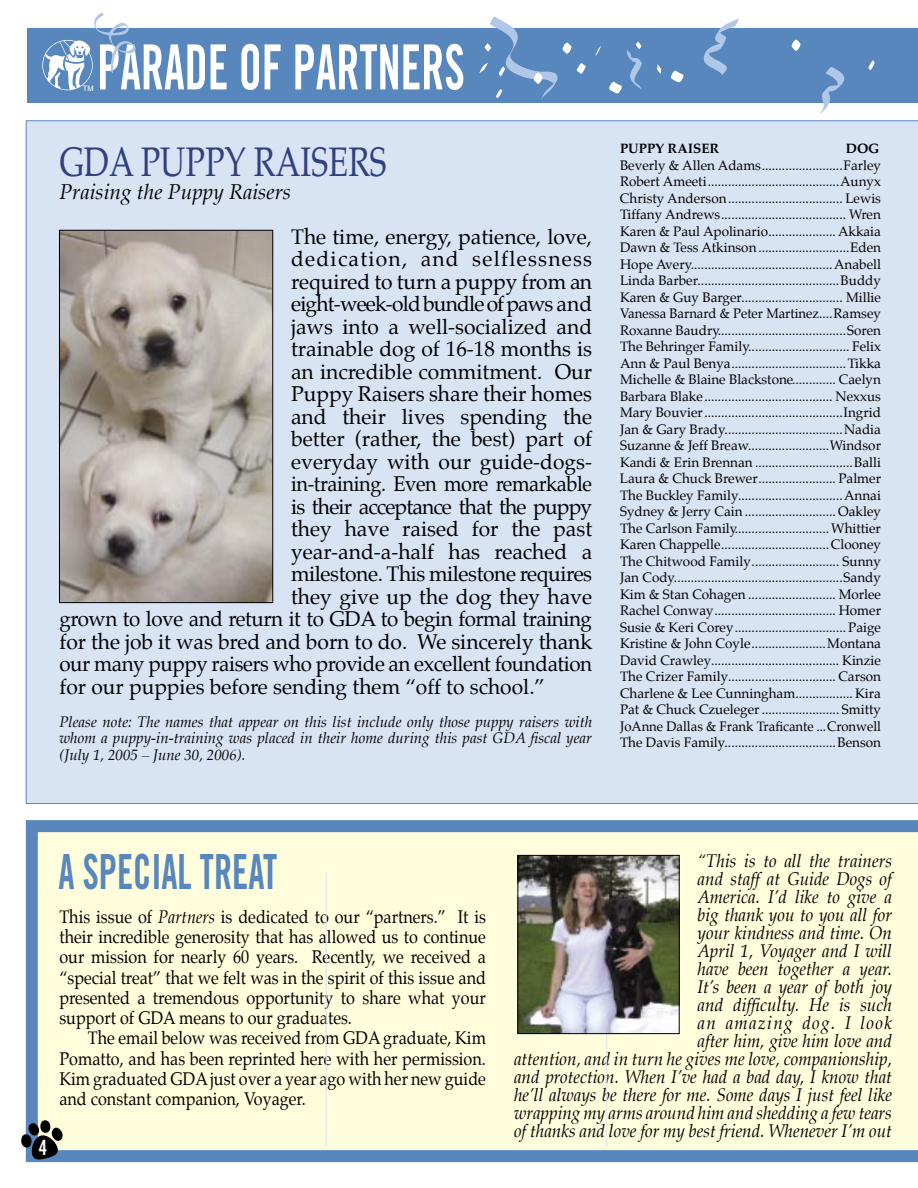
<style>
.page{position:relative;width:918px;height:1188px;background:#fff}
.page>*{position:absolute;margin:0;border:0;box-sizing:border-box;transform-origin:0 0}
.t1{font:48.45px "Trade Gothic Bold Cond Twenty";color:#5887bd;scale:.75 1}
.t2{font:40.5px "Palatino";color:#32407f;scale:.8 1}
.t3{font:21px "Palatino";color:#000}
.t4{font:21px "Palatino";letter-spacing:-.02em;color:#000}
.t5{font:21px "Palatino";letter-spacing:-.04em;color:#000}
.t6{font:21px "Palatino";letter-spacing:-.02em;color:#000;scale:.95 1}
.t7{font:21px "Palatino";letter-spacing:.06em;color:#000}
.t8{font:italic 21px "Palatino";color:#000}
.t9{font:21px "Trade Gothic Bold Cond Twenty";color:#fff;scale:.9 1}
.t10{font:italic 18px/18px "Palatino";color:#000;text-align:right;scale:.95 1}
.t11{font:18px/20.2px "Palatino";color:#000;text-align:justify;scale:.9 1}
.t12{font:italic 15px/16.5px "Palatino";color:#000;text-align:justify}
.t13{font:13.5px/16.5px "Palatino";color:#000;text-align:justify}
.t14{font:700 13.5px "Palatino";color:#000}
.t15{font:7.5px "Helvetica";color:#fff}
.s1{font-style:italic}
</style>
<div class="page">
<svg style="left:26px;top:820px;width:892px;height:342px;background:#eff2d8"></svg>
<div style="left:26px;top:120px;width:892px;height:684px;background:#d8e3f4"></div>
<img style="left:61px;top:232px;width:210px;height:369px">
<div style="left:59px;top:230px;width:214px;height:373px;border:1px solid #000"></div>
<div style="left:27px;top:28px;width:891px;height:75px;background:#5887bd"></div>
<svg style="left:211px;top:44px;width:16px;height:45px"></svg>
<svg style="left:241px;top:44px;width:18px;height:46px"></svg>
<svg style="left:265px;top:44px;width:16px;height:45px"></svg>
<svg style="left:295px;top:44px;width:168px;height:46px"></svg>
<svg style="left:43px;top:12px;width:162px;height:78px"></svg>
<svg style="left:671px;top:70px;width:13px;height:13px"></svg>
<svg style="left:703px;top:18px;width:36px;height:57px"></svg>
<svg style="left:820px;top:67px;width:25px;height:46px"></svg>
<svg style="left:595px;top:46px;width:6px;height:10px"></svg>
<svg style="left:657px;top:64px;width:4px;height:10px"></svg>
<svg style="left:609px;top:41px;width:33px;height:53px"></svg>
<svg style="left:479px;top:16px;width:107px;height:83px"></svg>
<svg style="left:868px;top:60px;width:7px;height:11px"></svg>
<svg style="left:791px;top:39px;width:10px;height:12px"></svg>
<svg style="left:21px;top:1122px;width:42px;height:39px;background:#525b61"></svg>
<hr style="left:326px;top:872px;width:1px;height:275px;background:#d8e3f4">
<hr style="left:606px;top:872px;width:1px;height:275px;background:#d8e3f4">
<img style="left:520px;top:857px;width:158px;height:175px">
<div style="left:518px;top:855px;width:162px;height:179px;border:1px solid #000"></div>
<div style="left:56px;top:852px;width:236px;height:41px;background:#fffddb"></div>
<p class="t15" style="left:83px;top:83px;width:12px">TM</p>
<h2 class="t2" style="left:59px;top:136px;width:411px">GDA PUPPY RAISERS</h2>
<h3 class="t8" style="left:59px;top:179px;width:233px">Praising the Puppy Raisers</h3>
<h3 class="t3" style="left:291px;top:223px;width:303px">The time, energy, patience, love,</h3>
<h3 class="t7" style="left:291px;top:245px;width:303px">dedication, and selflessness</h3>
<h3 class="t3" style="left:291px;top:268px;width:303px">required to turn a puppy from an</h3>
<h3 class="t5" style="left:291px;top:290px;width:303px">eight-week-old bundle of paws and</h3>
<h3 class="t3" style="left:291px;top:313px;width:303px">jaws into a well-socialized and</h3>
<h3 class="t3" style="left:291px;top:335px;width:303px">trainable dog of 16-18 months is</h3>
<h3 class="t3" style="left:291px;top:358px;width:303px">an incredible commitment. Our</h3>
<h3 class="t3" style="left:291px;top:380px;width:303px">Puppy Raisers share their homes</h3>
<h3 class="t3" style="left:291px;top:403px;width:303px">and their lives spending the</h3>
<h3 class="t3" style="left:291px;top:425px;width:303px">better (rather, the best) part of</h3>
<h3 class="t3" style="left:291px;top:448px;width:303px">everyday with our guide-dogs-</h3>
<h3 class="t6" style="left:291px;top:470px;width:318px">in-training. Even more remarkable</h3>
<h3 class="t5" style="left:291px;top:493px;width:303px">is their acceptance that the puppy</h3>
<h3 class="t3" style="left:291px;top:515px;width:303px">they have raised for the past</h3>
<h3 class="t3" style="left:291px;top:538px;width:303px">year-and-a-half has reached a</h3>
<h3 class="t4" style="left:291px;top:560px;width:303px">milestone. This milestone requires</h3>
<h3 class="t3" style="left:291px;top:583px;width:303px">they give up the dog they have</h3>
<h3 class="t4" style="left:59px;top:605px;width:534px">grown to love and return it to GDA to begin formal training</h3>
<h3 class="t3" style="left:59px;top:628px;width:534px">for the job it was bred and born to do. We sincerely thank</h3>
<h3 class="t4" style="left:59px;top:650px;width:534px">our many puppy raisers who provide an excellent foundation</h3>
<h3 class="t3" style="left:59px;top:673px;width:487px">for our puppies before sending them “off to school.”</h3>
<p class="t12" style="left:59px;top:715px;width:534px">Please note: The names that appear on this list include only those puppy raisers with whom a puppy-in-training was placed in their home during this past GDA fiscal year (July 1, 2005 – June 30, 2006).</p>
<p class="t14" style="left:620px;top:140px;width:101px">PUPPY RAISER</p>
<p class="t14" style="left:846px;top:140px;width:35px">DOG</p>
<p class="t13" style="left:620px;top:158px;width:263px">Beverly &amp; Allen Adams ........................Farley Robert Ameeti .......................................Aunyx Christy Anderson .................................. Lewis Tiffany Andrews ..................................... Wren Karen &amp; Paul Apolinario ....................Akkaia Dawn &amp; Tess Atkinson ...........................Eden Hope Avery ..........................................Anabell Linda Barber..........................................Buddy Karen &amp; Guy Barger.............................. Millie Vanessa Barnard &amp; Peter Martinez ....Ramsey Roxanne Baudry ......................................Soren The Behringer Family.............................. Felix Ann &amp; Paul Benya ..................................Tikka Michelle &amp; Blaine Blackstone............. Caelyn Barbara Blake ...................................... Nexxus Mary Bouvier .........................................Ingrid Jan &amp; Gary Brady...................................Nadia Suzanne &amp; Jeff Breaw ........................Windsor Kandi &amp; Erin Brennan .............................Balli Laura &amp; Chuck Brewer ....................... Palmer The Buckley Family...............................Annai Sydney &amp; Jerry Cain ........................... Oakley The Carlson Family............................Whittier Karen Chappelle ................................Clooney The Chitwood Family .......................... Sunny Jan Cody ..................................................Sandy Kim &amp; Stan Cohagen .......................... Morlee Rachel Conway .................................... Homer Susie &amp; Keri Corey ................................. Paige Kristine &amp; John Coyle ......................Montana David Crawley ...................................... Kinzie The Crizer Family................................ Carson Charlene &amp; Lee Cunningham ................. Kira Pat &amp; Chuck Czueleger ....................... Smitty JoAnne Dallas &amp; Frank Traficante ...Cronwell The Davis Family.................................Benson</p>
<h3 class="t9" style="left:39px;top:1135px;width:11px">4</h3>
<h1 class="t1" style="left:58px;top:842px;width:293px">A SPECIAL TREAT</h1>
<p class="t11" style="left:59px;top:908px;width:476px">This issue of <span class="s1">Partners</span> is dedicated to our “partners.” It is their incredible generosity that has allowed us to continue our mission for nearly 60 years. Recently, we received a “special treat” that we felt was in the spirit of this issue and presented a tremendous opportunity to share what your support of GDA means to our graduates.</p>
<h3 class="t11" style="left:59px;top:1030px;width:476px;text-indent:28px">The email below was received from GDA graduate, Kim Pomatto, and has been reprinted here with her permission.<br>Kim graduated GDA just over a year ago with her new guide and constant companion, Voyager.</h3>
<p class="t10" style="left:514px;top:853px;width:399px">“This is to all the trainers<br>and staff at Guide Dogs of<br>America. I’d like to give a<br>big thank you to you all for<br>your kindness and time. On<br>April 1, Voyager and I will<br>have been together a year.<br>It’s been a year of both joy<br>and difficulty. He is such<br>an amazing dog. I look<br>after him, give him love and<br>attention, and in turn he gives me love, companionship, and protection. When I’ve had a bad day, I know that he’ll always be there for me. Some days I just feel like wrapping my arms around him and shedding a few tears of thanks and love for my best friend. Whenever I’m out</p>
</div>
